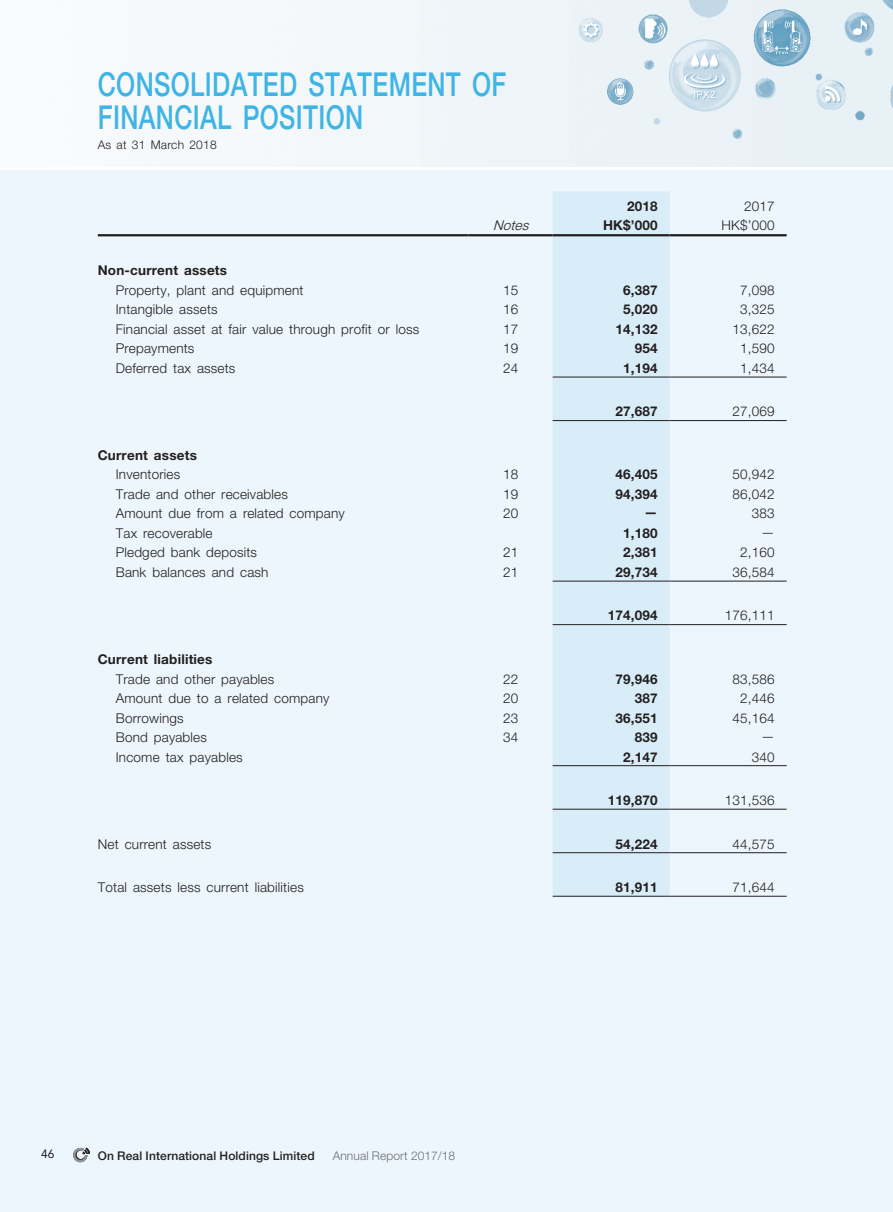
<style>
.page{position:relative;width:893px;height:1212px;background:#ecf6fc}
.page>*{position:absolute;margin:0;border:0;box-sizing:border-box;transform-origin:0 0}
.t1{font:500 33px/33px "Helvetica Neue LT Std";letter-spacing:.015em;color:#3fb4e5;scale:.76 1}
._15_Table_Stub{font:300 13.5px "Helvetica Neue LT Std";letter-spacing:.015em;color:#231f20}
._31_table_tab_6pt{font:300 13.5px "Helvetica Neue LT Std";letter-spacing:.015em;color:#231f20}
._31_table_tab_6pt-2{font:700 13.5px "Helvetica Neue LT Std";letter-spacing:.015em;color:#231f20}
._15_Table_Stub-2{font:700 13.5px "Helvetica Neue LT Std";letter-spacing:.015em;color:#231f20}
._31_table_tab_6pt-3{font:italic 300 13.5px "Helvetica Neue LT Std";color:#231f20}
.t2{font:500 12px "Helvetica Neue LT Std";letter-spacing:.01em;color:#231f20}
.t3{font:300 12px "Helvetica Neue LT Std";letter-spacing:.01em;color:#6c6d70}
.t4{font:300 12px "Helvetica Neue LT Std";letter-spacing:.015em;color:#231f20}
.t5{font:12px "Avenir LT Std";color:#231f20}
</style>
<div class="page">
<img style="left:0;top:0;width:893px;height:170px">
<svg style="left:73px;top:1147px;width:17px;height:15px"></svg>
<div style="left:553px;top:191px;width:117px;height:705px;background:#d9edf8"></div>
<hr style="left:98px;top:234px;width:371px;height:2px;background:#231f20">
<hr style="left:469px;top:234px;width:84px;height:2px;background:#231f20">
<hr style="left:553px;top:234px;width:117px;height:2px;background:#231f20">
<hr style="left:670px;top:234px;width:117px;height:2px;background:#231f20">
<hr style="left:553px;top:377px;width:117px;height:1px;background:#231f20">
<hr style="left:670px;top:377px;width:117px;height:1px;background:#231f20">
<hr style="left:553px;top:420px;width:117px;height:1px;background:#231f20">
<hr style="left:670px;top:420px;width:117px;height:1px;background:#231f20">
<hr style="left:553px;top:581px;width:117px;height:1px;background:#231f20">
<hr style="left:670px;top:581px;width:117px;height:1px;background:#231f20">
<hr style="left:553px;top:624px;width:117px;height:1px;background:#231f20">
<hr style="left:670px;top:624px;width:117px;height:1px;background:#231f20">
<hr style="left:553px;top:765px;width:117px;height:1px;background:#231f20">
<hr style="left:670px;top:765px;width:117px;height:1px;background:#231f20">
<hr style="left:553px;top:809px;width:117px;height:1px;background:#231f20">
<hr style="left:670px;top:809px;width:117px;height:1px;background:#231f20">
<hr style="left:553px;top:852px;width:117px;height:1px;background:#231f20">
<hr style="left:670px;top:852px;width:117px;height:1px;background:#231f20">
<hr style="left:553px;top:896px;width:117px;height:1px;background:#231f20">
<hr style="left:670px;top:896px;width:117px;height:1px;background:#231f20">
<h1 class="t1" style="left:98px;top:67px;width:539px">CONSOLIDATED STATEMENT OF<br>FINANCIAL POSITION</h1>
<p class="t4" style="left:98px;top:137px;width:120px">As at 31 March 2018</p>
<p class="_31_table_tab_6pt-2" style="left:627px;top:198px;width:32px">2018</p>
<p class="_31_table_tab_6pt" style="left:744px;top:198px;width:32px">2017</p>
<p class="_31_table_tab_6pt-3" style="left:493px;top:217px;width:41px">Notes</p>
<p class="_31_table_tab_6pt-2" style="left:603px;top:217px;width:56px">HK$’000</p>
<p class="_31_table_tab_6pt" style="left:721px;top:217px;width:55px">HK$’000</p>
<p class="_15_Table_Stub-2" style="left:98px;top:262px;width:131px">Non-current assets</p>
<p class="_15_Table_Stub" style="left:116px;top:282px;width:189px">Property, plant and equipment</p>
<p class="_31_table_tab_6pt" style="left:503px;top:282px;width:17px">15</p>
<p class="_31_table_tab_6pt-2" style="left:623px;top:282px;width:36px">6,387</p>
<p class="_31_table_tab_6pt" style="left:740px;top:282px;width:36px">7,098</p>
<p class="_15_Table_Stub" style="left:116px;top:301px;width:103px">Intangible assets</p>
<p class="_31_table_tab_6pt" style="left:503px;top:301px;width:17px">16</p>
<p class="_31_table_tab_6pt-2" style="left:623px;top:301px;width:36px">5,020</p>
<p class="_31_table_tab_6pt" style="left:740px;top:301px;width:36px">3,325</p>
<p class="_15_Table_Stub" style="left:116px;top:321px;width:305px">Financial asset at fair value through profit or loss</p>
<p class="_31_table_tab_6pt" style="left:503px;top:321px;width:17px">17</p>
<p class="_31_table_tab_6pt-2" style="left:615px;top:321px;width:44px">14,132</p>
<p class="_31_table_tab_6pt" style="left:732px;top:321px;width:44px">13,622</p>
<p class="_15_Table_Stub" style="left:116px;top:340px;width:80px">Prepayments</p>
<p class="_31_table_tab_6pt" style="left:503px;top:340px;width:17px">19</p>
<p class="_31_table_tab_6pt-2" style="left:635px;top:340px;width:24px">954</p>
<p class="_31_table_tab_6pt" style="left:740px;top:340px;width:36px">1,590</p>
<p class="_15_Table_Stub" style="left:116px;top:360px;width:121px">Deferred tax assets</p>
<p class="_31_table_tab_6pt" style="left:503px;top:360px;width:17px">24</p>
<p class="_31_table_tab_6pt-2" style="left:623px;top:360px;width:36px">1,194</p>
<p class="_31_table_tab_6pt" style="left:740px;top:360px;width:36px">1,434</p>
<p class="_31_table_tab_6pt-2" style="left:615px;top:403px;width:44px">27,687</p>
<p class="_31_table_tab_6pt" style="left:732px;top:403px;width:44px">27,069</p>
<p class="_15_Table_Stub-2" style="left:98px;top:447px;width:101px">Current assets</p>
<p class="_15_Table_Stub" style="left:116px;top:466px;width:66px">Inventories</p>
<p class="_31_table_tab_6pt" style="left:503px;top:466px;width:17px">18</p>
<p class="_31_table_tab_6pt-2" style="left:615px;top:466px;width:44px">46,405</p>
<p class="_31_table_tab_6pt" style="left:732px;top:466px;width:44px">50,942</p>
<p class="_15_Table_Stub" style="left:116px;top:486px;width:174px">Trade and other receivables</p>
<p class="_31_table_tab_6pt" style="left:503px;top:486px;width:17px">19</p>
<p class="_31_table_tab_6pt-2" style="left:615px;top:486px;width:44px">94,394</p>
<p class="_31_table_tab_6pt" style="left:732px;top:486px;width:44px">86,042</p>
<p class="_15_Table_Stub" style="left:116px;top:505px;width:230px">Amount due from a related company</p>
<p class="_31_table_tab_6pt" style="left:503px;top:505px;width:17px">20</p>
<p class="_31_table_tab_6pt-2" style="left:644px;top:504px;width:15px">—</p>
<p class="_31_table_tab_6pt" style="left:752px;top:505px;width:24px">383</p>
<p class="_15_Table_Stub" style="left:116px;top:525px;width:98px">Tax recoverable</p>
<p class="_31_table_tab_6pt-2" style="left:623px;top:525px;width:36px">1,180</p>
<p class="_31_table_tab_6pt" style="left:761px;top:523px;width:15px">—</p>
<p class="_15_Table_Stub" style="left:116px;top:544px;width:143px">Pledged bank deposits</p>
<p class="_31_table_tab_6pt" style="left:503px;top:544px;width:17px">21</p>
<p class="_31_table_tab_6pt-2" style="left:623px;top:544px;width:36px">2,381</p>
<p class="_31_table_tab_6pt" style="left:740px;top:544px;width:36px">2,160</p>
<p class="_15_Table_Stub" style="left:116px;top:564px;width:154px">Bank balances and cash</p>
<p class="_31_table_tab_6pt" style="left:503px;top:564px;width:17px">21</p>
<p class="_31_table_tab_6pt-2" style="left:615px;top:564px;width:44px">29,734</p>
<p class="_31_table_tab_6pt" style="left:732px;top:564px;width:44px">36,584</p>
<p class="_31_table_tab_6pt-2" style="left:608px;top:607px;width:51px">174,094</p>
<p class="_31_table_tab_6pt" style="left:725px;top:607px;width:51px">176,111</p>
<p class="_15_Table_Stub-2" style="left:98px;top:651px;width:116px">Current liabilities</p>
<p class="_15_Table_Stub" style="left:116px;top:670px;width:160px">Trade and other payables</p>
<p class="_31_table_tab_6pt" style="left:503px;top:670px;width:17px">22</p>
<p class="_31_table_tab_6pt-2" style="left:615px;top:670px;width:44px">79,946</p>
<p class="_31_table_tab_6pt" style="left:732px;top:670px;width:44px">83,586</p>
<p class="_15_Table_Stub" style="left:116px;top:690px;width:215px">Amount due to a related company</p>
<p class="_31_table_tab_6pt" style="left:503px;top:690px;width:17px">20</p>
<p class="_31_table_tab_6pt-2" style="left:635px;top:690px;width:24px">387</p>
<p class="_31_table_tab_6pt" style="left:740px;top:690px;width:36px">2,446</p>
<p class="_15_Table_Stub" style="left:116px;top:709px;width:69px">Borrowings</p>
<p class="_31_table_tab_6pt" style="left:503px;top:709px;width:17px">23</p>
<p class="_31_table_tab_6pt-2" style="left:615px;top:709px;width:44px">36,551</p>
<p class="_31_table_tab_6pt" style="left:732px;top:709px;width:44px">45,164</p>
<p class="_15_Table_Stub" style="left:116px;top:729px;width:93px">Bond payables</p>
<p class="_31_table_tab_6pt" style="left:503px;top:729px;width:17px">34</p>
<p class="_31_table_tab_6pt-2" style="left:635px;top:729px;width:24px">839</p>
<p class="_31_table_tab_6pt" style="left:761px;top:728px;width:15px">—</p>
<p class="_15_Table_Stub" style="left:116px;top:748px;width:128px">Income tax payables</p>
<p class="_31_table_tab_6pt-2" style="left:623px;top:748px;width:36px">2,147</p>
<p class="_31_table_tab_6pt" style="left:752px;top:748px;width:24px">340</p>
<p class="_31_table_tab_6pt-2" style="left:608px;top:792px;width:51px">119,870</p>
<p class="_31_table_tab_6pt" style="left:725px;top:792px;width:51px">131,536</p>
<p class="_15_Table_Stub" style="left:98px;top:835px;width:115px">Net current assets</p>
<p class="_31_table_tab_6pt-2" style="left:615px;top:835px;width:44px">54,224</p>
<p class="_31_table_tab_6pt" style="left:732px;top:835px;width:44px">44,575</p>
<p class="_15_Table_Stub" style="left:98px;top:879px;width:208px">Total assets less current liabilities</p>
<p class="_31_table_tab_6pt-2" style="left:615px;top:879px;width:44px">81,911</p>
<p class="_31_table_tab_6pt" style="left:732px;top:879px;width:44px">71,644</p>
<p class="t5" style="left:41px;top:1147px;width:15px">46</p>
<p class="t2" style="left:98px;top:1148px;width:218px">On Real International Holdings Limited</p>
<p class="t3" style="left:333px;top:1148px;width:124px">Annual Report 2017/18</p>
</div>
